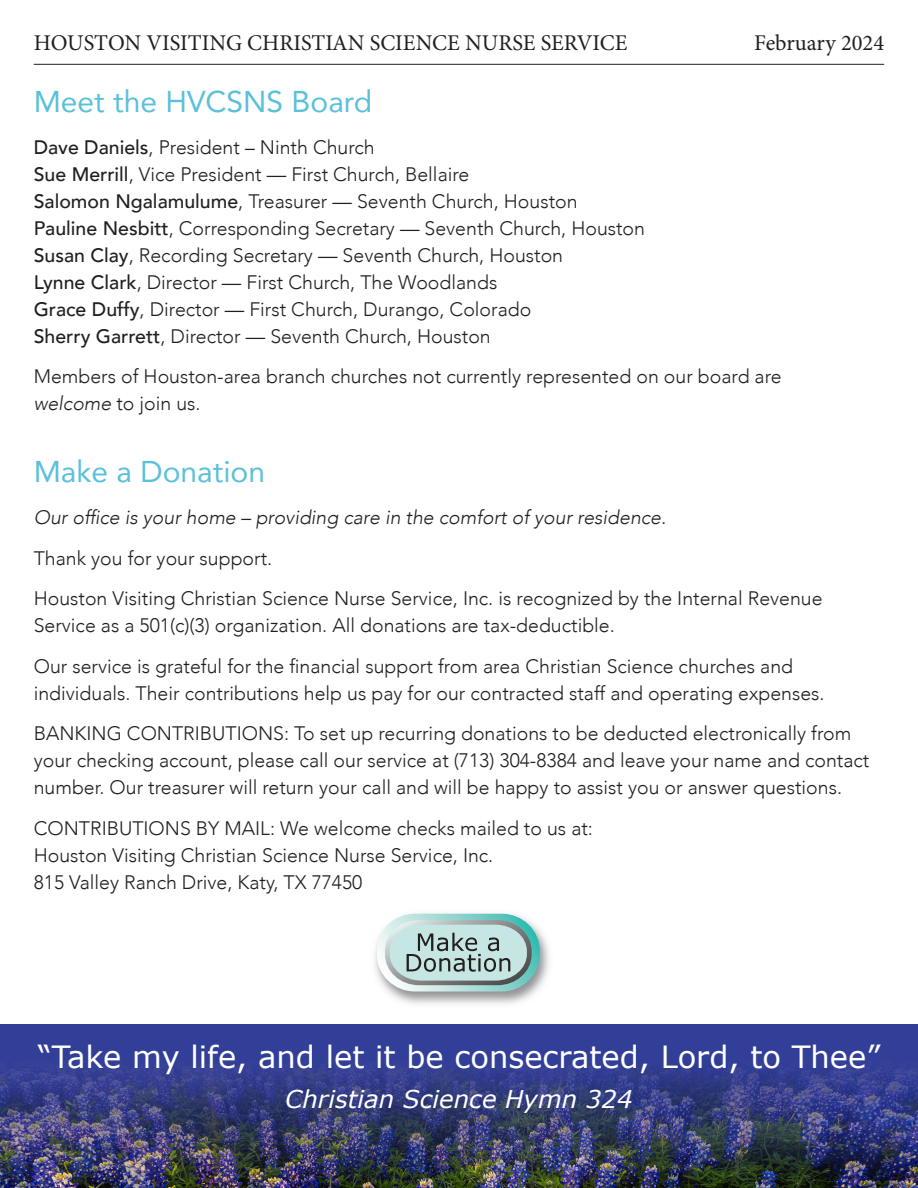
<style>
.page{position:relative;width:918px;height:1188px;background:#fff}
.page>*{position:absolute;margin:0;border:0;box-sizing:border-box;transform-origin:0 0}
.t1{font:30.6px "Verdana";color:#fff}
.heading{font:30px "Avenir";color:#5bc0da}
.t2{font:25.2px/21.6px "Verdana";color:#231f20;text-align:center}
.t3{font:italic 24.45px "Verdana";color:#fff}
.t4{font:22.5px "Minion Pro";color:#231f20}
.copy{font:300 19.5px/27px "Avenir";color:#231f20}
.copy-2{font:italic 300 19.5px "Avenir";color:#231f20}
.s1{font-weight:500}
.s2{font-style:italic}
</style>
<div class="page">
<img style="left:374px;top:913px;width:175px;height:91px">
<svg style="left:377px;top:914px;width:163px;height:78px;background:#abc7c5"></svg>
<div style="left:0;top:1024px;width:918px;height:164px;background:#323f99"></div>
<img style="left:0;top:1066px;width:918px;height:122px">
<hr style="left:34px;top:64px;width:850px;height:1px;background:#231f20">
<p class="t4" style="left:34px;top:28px;width:595px">HOUSTON VISITING CHRISTIAN SCIENCE NURSE SERVICE</p>
<p class="t4" style="left:754px;top:28px;width:132px">February 2024</p>
<p class="heading" style="left:34px;top:77px;width:340px">Meet the HVCSNS Board</p>
<p class="copy" style="left:34px;top:133px;width:343px"><span class="s1">Dave Daniels</span>, President – Ninth Church</p>
<p class="copy" style="left:34px;top:160px;width:613px"><span class="s1">Sue Merrill</span>, Vice President — First Church, Bellaire<br><span class="s1">Salomon Ngalamulume</span>, Treasurer — Seventh Church, Houston <span class="s1">Pauline Nesbitt</span>, Corresponding Secretary — Seventh Church, Houston <span class="s1">Susan Clay</span>, Recording Secretary — Seventh Church, Houston<br><span class="s1">Lynne Clark</span>, Director — First Church, The Woodlands<br><span class="s1">Grace Duffy</span>, Director — First Church, Durango, Colorado</p>
<p class="copy" style="left:34px;top:322px;width:459px"><span class="s1">Sherry Garrett</span>, Director — Seventh Church, Houston</p>
<p class="copy" style="left:34px;top:363px;width:750px">Members of Houston-area branch churches not currently represented on our board are <span class="s2">welcome</span> to join us.</p>
<p class="heading" style="left:34px;top:448px;width:233px">Make a Donation</p>
<p class="copy-2" style="left:34px;top:506px;width:634px">Our office is your home – providing care in the comfort of your residence.</p>
<p class="copy" style="left:34px;top:544px;width:240px">Thank you for your support.</p>
<p class="copy" style="left:34px;top:585px;width:790px">Houston Visiting Christian Science Nurse Service, Inc. is recognized by the Internal Revenue<br>Service as a 501(c)(3) organization. All donations are tax-deductible.</p>
<p class="copy" style="left:34px;top:652px;width:792px">Our service is grateful for the financial support from area Christian Science churches and individuals. Their contributions help us pay for our contracted staff and operating expenses.</p>
<p class="copy" style="left:34px;top:720px;width:837px">BANKING CONTRIBUTIONS: To set up recurring donations to be deducted electronically from your checking account, please call our service at (713) 304-8384 and leave your name and contact number. Our treasurer will return your call and will be happy to assist you or answer questions.</p>
<p class="copy" style="left:34px;top:814px;width:561px">CONTRIBUTIONS BY MAIL: We welcome checks mailed to us at:<br>Houston Visiting Christian Science Nurse Service, Inc.<br>815 Valley Ranch Drive, Katy, TX 77450</p>
<p class="t2" style="left:401px;top:823px;width:115px">Make a<br>Donation</p>
<h1 class="t1" style="left:38px;top:1035px;width:844px">“Take my life, and let it be consecrated, Lord, to Thee”</h1>
<p class="t3" style="left:285px;top:1082px;width:349px">Christian Science Hymn 324</p>
</div>
